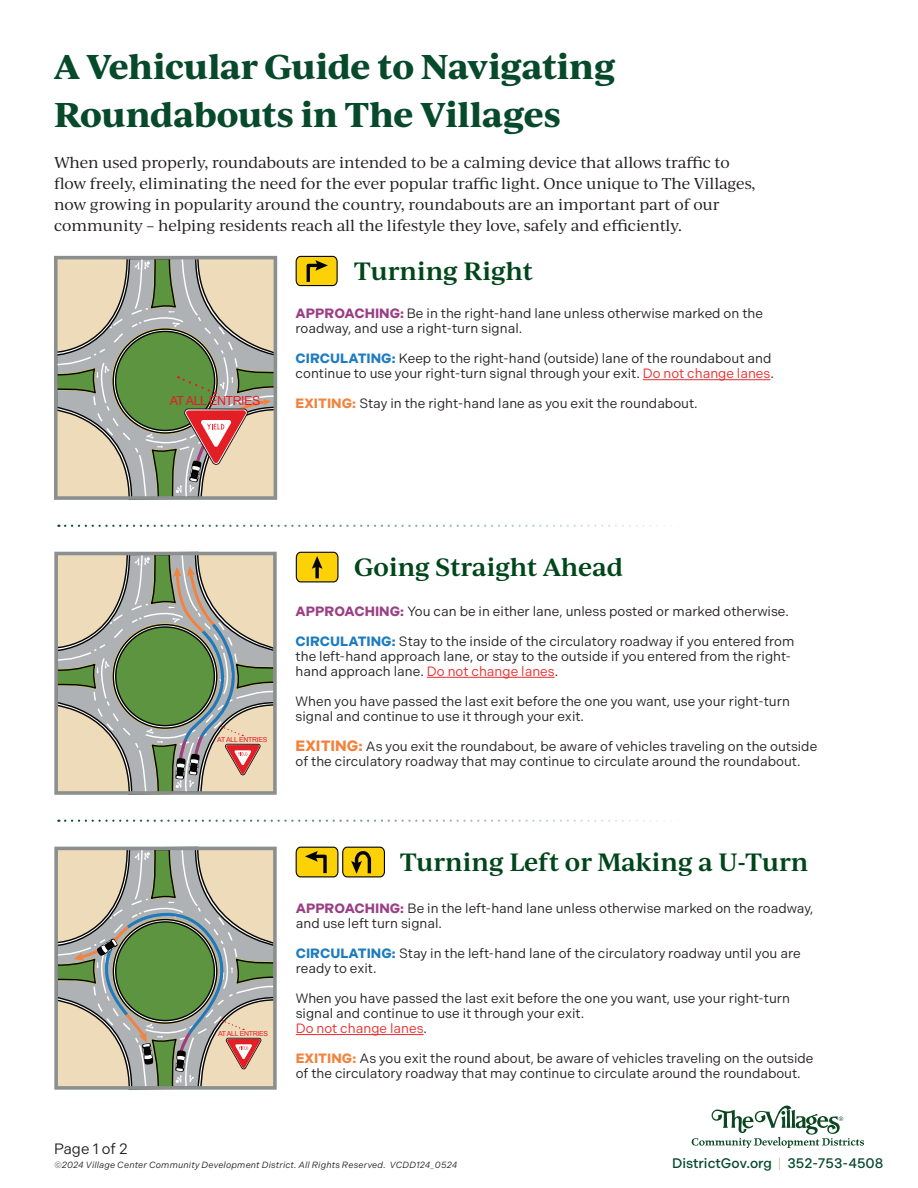
<style>
.page{position:relative;width:918px;height:1188px;background:#fff}
.page>*{position:absolute;margin:0;border:0;box-sizing:border-box;transform-origin:0 0}
.t1{font:700 33px/48px "Ivy Journal";letter-spacing:-.015em;color:#06492b}
.t2{font:600 24px "Ivy Journal";color:#00461a}
.t3{font:15px/21px "Ivy Journal";letter-spacing:-.015em;color:#231f20}
.t4{font:15px "Indivisible";color:#231f20}
.t5{font:500 13.8px "Indivisible";color:#06492b}
.t6{font:13.5px/15px "Indivisible";color:#231f20}
.t7{font:12.45px "Arial";letter-spacing:-.04em;color:#e31e25}
.t8{font:italic 9px "Indivisible";letter-spacing:.02em;color:#231f20}
.t9{font:6.9px "Arial";letter-spacing:-.04em;color:#e31e25}
.s1{font-weight:700;color:#9b3f85}
.s2{font-weight:700;color:#1d7cbf}
.s3{color:#eb2b2e}
.s4{font-weight:700;color:#f2823c}
.s5{font-weight:700;font-size:15px;color:#f2823c}
.s6{font-weight:300;color:#bc9b69}
</style>
<div class="page">
<svg style="left:692px;top:1106px;width:172px;height:42px"></svg>
<hr style="left:643px;top:379px;width:127px;height:1px;background:#eb2b2e">
<hr style="left:427px;top:677px;width:128px;height:1px;background:#eb2b2e">
<svg style="left:295px;top:551px;width:44px;height:32px"></svg>
<svg style="left:295px;top:255px;width:43px;height:32px"></svg>
<svg style="left:277px;top:525px;width:388px;height:2px"></svg>
<svg style="left:277px;top:820px;width:388px;height:2px"></svg>
<hr style="left:296px;top:1034px;width:128px;height:1px;background:#eb2b2e">
<svg style="left:55px;top:255px;width:222px;height:592px"></svg>
<svg style="left:55px;top:847px;width:222px;height:243px;background:#aaae94"></svg>
<svg style="left:295px;top:846px;width:90px;height:32px;background:#c5a91f"></svg>
<h1 class="t1" style="left:54px;top:41px;width:563px">A Vehicular Guide to Navigating<br>Roundabouts in The Villages</h1>
<p class="t3" style="left:54px;top:151px;width:703px">When used properly, roundabouts are intended to be a calming device that allows traffic to flow freely, eliminating the need for the ever popular traffic light. Once unique to The Villages, now growing in popularity around the country, roundabouts are an important part of our community – helping residents reach all the lifestyle they love, safely and efficiently.</p>
<p class="t7" style="left:170px;top:393px;width:92px">AT ALL ENTRIES</p>
<h2 class="t2" style="left:354px;top:254px;width:180px">Turning Right</h2>
<p class="t6" style="left:296px;top:306px;width:469px"><span class="s1">APPROACHING:</span> Be in the right-hand lane unless otherwise marked on the roadway, and use a right-turn signal.</p>
<p class="t6" style="left:296px;top:351px;width:480px"><span class="s2">CIRCULATING:</span> Keep to the right-hand (outside) lane of the roundabout and continue to use your right-turn signal through your exit. <span class="s3">Do not change lanes</span>.</p>
<p class="t6" style="left:296px;top:396px;width:404px"><span class="s4">EXITING:</span> Stay in the right-hand lane as you exit the roundabout.</p>
<p class="t9" style="left:217px;top:735px;width:52px">AT ALL ENTRIES</p>
<h2 class="t2" style="left:354px;top:550px;width:270px">Going Straight Ahead</h2>
<p class="t6" style="left:296px;top:604px;width:495px"><span class="s1">APPROACHING:</span> You can be in either lane, unless posted or marked otherwise.</p>
<p class="t6" style="left:296px;top:634px;width:500px"><span class="s2">CIRCULATING:</span> Stay to the inside of the circulatory roadway if you entered from the left-hand approach lane, or stay to the outside if you entered from the right&shy;hand approach lane. <span class="s3">Do not change lanes</span>.</p>
<p class="t6" style="left:296px;top:694px;width:496px">When you have passed the last exit before the one you want, use your right-turn signal and continue to use it through your exit.</p>
<p class="t6" style="left:296px;top:739px;width:523px"><span class="s5">EXITING:</span> As you exit the roundabout, be aware of vehicles traveling on the outside of the circulatory roadway that may continue to circulate around the roundabout.</p>
<p class="t9" style="left:218px;top:1029px;width:52px">AT ALL ENTRIES</p>
<h2 class="t2" style="left:400px;top:845px;width:410px">Turning Left or Making a U-Turn</h2>
<p class="t6" style="left:296px;top:901px;width:519px"><span class="s1">APPROACHING:</span> Be in the left-hand lane unless otherwise marked on the roadway, and use left turn signal.</p>
<p class="t6" style="left:296px;top:946px;width:506px"><span class="s2">CIRCULATING:</span> Stay in the left-hand lane of the circulatory roadway until you are ready to exit.</p>
<p class="t6" style="left:296px;top:991px;width:496px">When you have passed the last exit before the one you want, use your right-turn signal and continue to use it through your exit.<br><span class="s3">Do not change lanes</span>.</p>
<p class="t6" style="left:296px;top:1051px;width:519px"><span class="s4">EXITING:</span> As you exit the round about, be aware of vehicles traveling on the outside of the circulatory roadway that may continue to circulate around the roundabout.</p>
<p class="t4" style="left:54px;top:1140px;width:75px">Page 1 of 2</p>
<p class="t8" style="left:54px;top:1160px;width:405px">©2024 Village Center Community Development District. All Rights Reserved. VCDD124_0524</p>
<p class="t5" style="left:672px;top:1156px;width:213px">DistrictGov.org <span class="s6">|</span> 352-753-4508</p>
</div>
